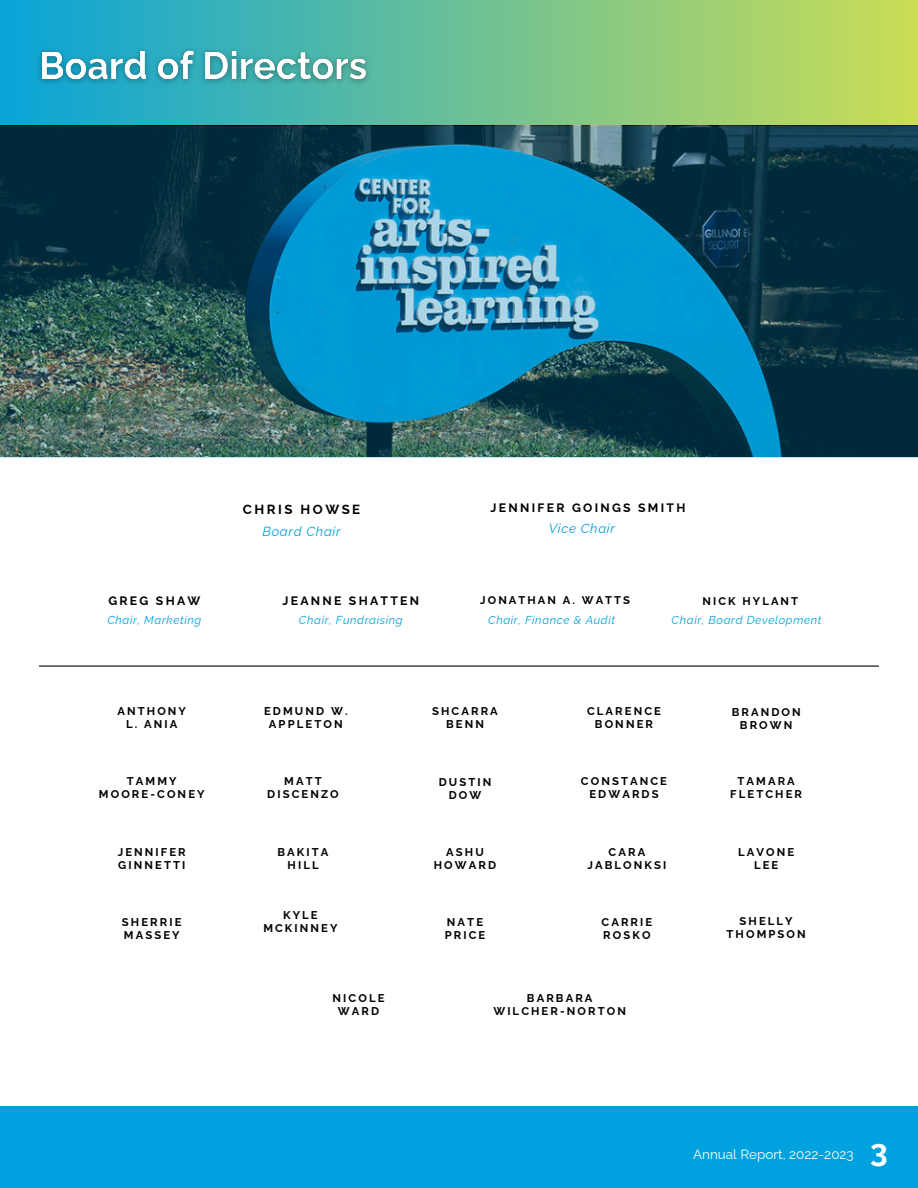
<style>
.page{position:relative;width:918px;height:1188px;background:#fff}
.page>*{position:absolute;margin:0;border:0;box-sizing:border-box;transform-origin:0 0}
.t1{font:700 31.5px "Raleway";color:#fff}
.t2{font:13.5px "Raleway";color:#fff}
.t3{font:italic 13.2px "Raleway";letter-spacing:.055em;color:#00a1df}
.t4{font:700 13.2px "Raleway";letter-spacing:.185em;color:#000}
.t5{font:700 12.3px "Raleway";letter-spacing:.185em;color:#000}
.t6{font:italic 11.55px "Raleway";letter-spacing:.055em;color:#00a1df}
.t7{font:700 11.25px/13.2px "Raleway";letter-spacing:.185em;color:#000;text-align:center}
.t8{font:700 11.1px "Raleway";letter-spacing:.185em;color:#000}
</style>
<div class="page">
<div style="left:0;top:1107px;width:918px;height:81px;background:#00a1df"></div>
<hr style="left:39px;top:666px;width:840px;height:1px;background:#000">
<div style="left:0;top:0;width:918px;height:143px;background:linear-gradient(to right,#09a3d9,#cbdd55)"></div>
<img style="left:0;top:126px;width:918px;height:331px">
<img style="left:32px;top:43px;width:343px;height:48px">
<p class="t5" style="left:108px;top:593px;width:94px">GREG SHAW</p>
<h4 class="t5" style="left:491px;top:501px;width:196px">JENNIFER GOINGS SMITH</h4>
<h4 class="t4" style="left:243px;top:501px;width:119px">CHRIS HOWSE</h4>
<h4 class="t3" style="left:262px;top:524px;width:80px">Board Chair</h4>
<h4 class="t3" style="left:549px;top:521px;width:68px">Vice Chair</h4>
<h4 class="t5" style="left:283px;top:593px;width:138px">JEANNE SHATTEN</h4>
<h4 class="t8" style="left:703px;top:594px;width:97px">NICK HYLANT</h4>
<h2 class="t8" style="left:480px;top:594px;width:151px">JONATHAN A. WATTS</h2>
<h2 class="t6" style="left:107px;top:613px;width:96px">Chair, Marketing</h2>
<h3 class="t6" style="left:672px;top:613px;width:152px">Chair, Board Development</h3>
<h2 class="t6" style="left:299px;top:613px;width:105px">Chair, Fundraising</h2>
<h3 class="t6" style="left:488px;top:613px;width:129px">Chair, Finance &amp; Audit</h3>
<p class="t7" style="left:117px;top:704px;width:70px">ANTHONY<br>L. ANIA</p>
<h2 class="t7" style="left:264px;top:704px;width:85px">EDMUND W.<br>APPLETON</h2>
<p class="t7" style="left:587px;top:704px;width:75px">CLARENCE<br>BONNER</p>
<h4 class="t7" style="left:432px;top:704px;width:67px">SHCARRA<br>BENN</h4>
<h4 class="t7" style="left:732px;top:705px;width:71px">BRANDON<br>BROWN</h4>
<h4 class="t7" style="left:99px;top:775px;width:107px">TAMMY<br>MOORE-CONEY</h4>
<h4 class="t7" style="left:267px;top:775px;width:73px">MATT<br>DISCENZO</h4>
<h4 class="t7" style="left:439px;top:776px;width:54px">DUSTIN<br>DOW</h4>
<h4 class="t7" style="left:581px;top:775px;width:88px">CONSTANCE<br>EDWARDS</h4>
<h4 class="t7" style="left:730px;top:775px;width:73px">TAMARA<br>FLETCHER</h4>
<h4 class="t7" style="left:118px;top:845px;width:70px;text-align:left">JENNIFER<br>GINNETTI</h4>
<h4 class="t7" style="left:278px;top:845px;width:52px">BAKITA<br>HILL</h4>
<h4 class="t7" style="left:434px;top:845px;width:64px">ASHU<br>HOWARD</h4>
<p class="t7" style="left:588px;top:845px;width:80px">CARA<br>JABLONKSI</p>
<h4 class="t7" style="left:738px;top:845px;width:58px">LAVONE<br>LEE</h4>
<h4 class="t7" style="left:122px;top:916px;width:61px;text-align:left">SHERRIE<br>MASSEY</h4>
<h4 class="t7" style="left:263px;top:909px;width:76px">KYLE<br>MCKINNEY</h4>
<h4 class="t7" style="left:445px;top:916px;width:42px;text-align:left">NATE<br>PRICE</h4>
<p class="t7" style="left:602px;top:916px;width:52px;text-align:left">CARRIE<br>ROSKO</p>
<h4 class="t7" style="left:727px;top:914px;width:81px">SHELLY<br>THOMPSON</h4>
<h4 class="t7" style="left:333px;top:991px;width:53px">NICOLE<br>WARD</h4>
<h4 class="t7" style="left:493px;top:991px;width:134px">BARBARA<br>WILCHER-NORTON</h4>
<h3 class="t2" style="left:693px;top:1147px;width:162px">Annual Report, 2022-2023</h3>
<h4 class="t1" style="left:870px;top:1133px;width:19px">3</h4>
</div>
